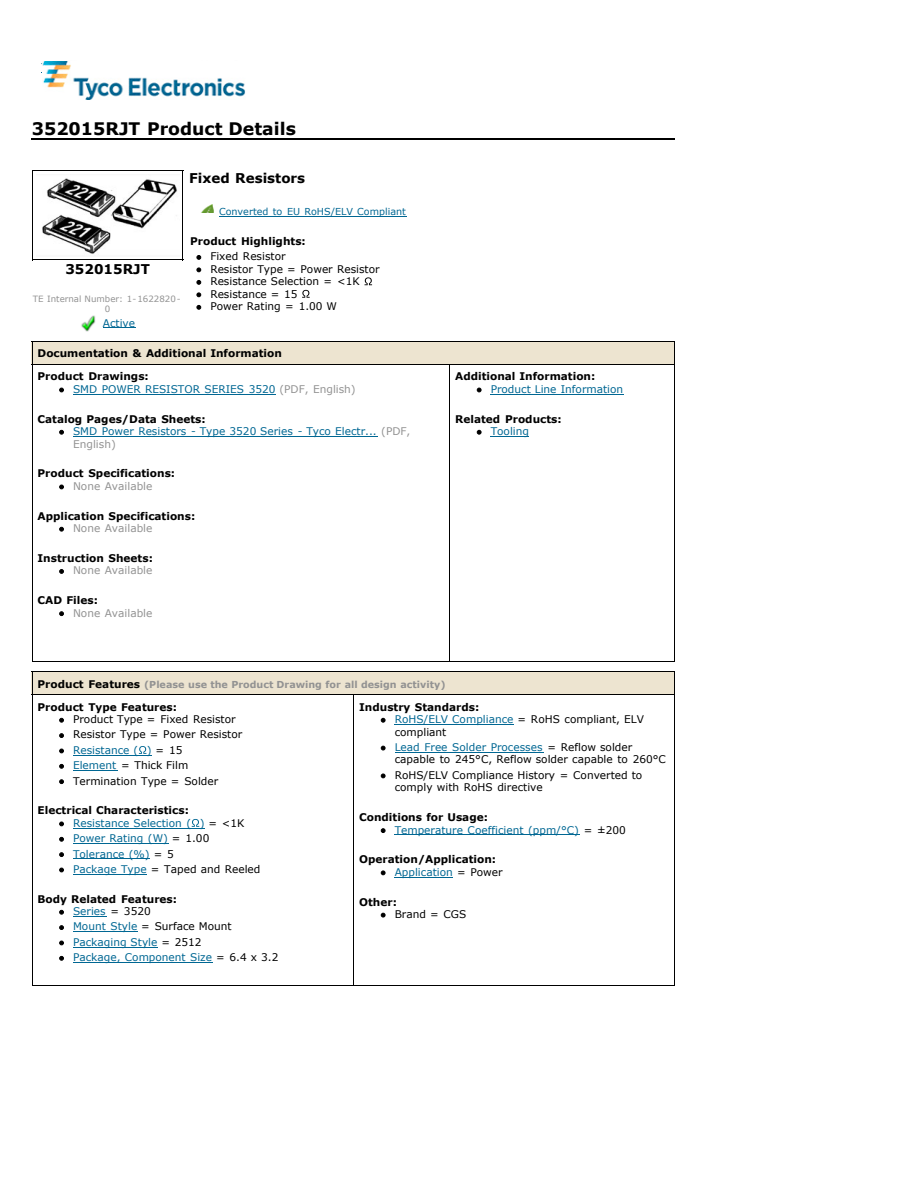
<style>
.page{position:relative;width:918px;height:1188px;background:#fff}
.page>*{position:absolute;margin:0;border:0;box-sizing:border-box;transform-origin:0 0}
.t1{font:700 17.25px "Verdana";color:#000}
.t2{font:700 13.5px "Verdana";color:#000}
.t3{font:10.5px/12.5px "Verdana";color:#000}
.t4{font:10.5px/15.3px "Verdana";color:#006793}
.t5{font:700 10.5px/12.5px "Verdana";color:#000}
.t6{font:10.5px "Verdana";color:#929292}
.t7{font:700 9.6px "Verdana";color:#929292}
.t8{font:9.6px "Verdana";color:#006793}
.t9{font:8.7px/10.5px "Verdana";color:#929292;text-align:center}
.s1{color:#929292}
.s2{font-weight:700;color:#000}
.s3{font-size:10.5px;color:#000}
.s4{color:#006793}
.s5{font-weight:400;color:#006793}
.s6{font-weight:400}
.s7{color:#000}
.s8{font-weight:700}
</style>
<div class="page">
<hr style="left:32px;top:138px;width:643px;height:2px;background:#000">
<hr style="left:32px;top:170px;width:151px;height:1px;background:#000">
<hr style="left:32px;top:259px;width:151px;height:1px;background:#000">
<hr style="left:32px;top:170px;width:1px;height:90px;background:#000">
<hr style="left:183px;top:170px;width:1px;height:90px;background:#000">
<div style="left:32px;top:341px;width:642px;height:23px;background:#ede4d0"></div>
<hr style="left:32px;top:341px;width:643px;height:1px;background:#000">
<svg style="left:32px;top:342px;width:1px;height:22px"></svg>
<svg style="left:674px;top:342px;width:1px;height:22px"></svg>
<hr style="left:32px;top:364px;width:418px;height:1px;background:#000">
<hr style="left:32px;top:661px;width:418px;height:1px;background:#000">
<hr style="left:32px;top:364px;width:1px;height:298px;background:#000">
<hr style="left:449px;top:364px;width:226px;height:1px;background:#000">
<hr style="left:449px;top:661px;width:226px;height:1px;background:#000">
<hr style="left:449px;top:364px;width:1px;height:298px;background:#000">
<hr style="left:674px;top:364px;width:1px;height:298px;background:#000">
<div style="left:32px;top:671px;width:642px;height:23px;background:#ede4d0"></div>
<hr style="left:32px;top:671px;width:643px;height:1px;background:#000">
<svg style="left:32px;top:672px;width:1px;height:22px"></svg>
<svg style="left:674px;top:672px;width:1px;height:22px"></svg>
<hr style="left:32px;top:694px;width:322px;height:1px;background:#000">
<hr style="left:32px;top:985px;width:322px;height:1px;background:#000">
<hr style="left:32px;top:694px;width:1px;height:292px;background:#000">
<hr style="left:353px;top:694px;width:322px;height:1px;background:#000">
<hr style="left:353px;top:985px;width:322px;height:1px;background:#000">
<hr style="left:353px;top:694px;width:1px;height:292px;background:#000">
<hr style="left:674px;top:694px;width:1px;height:292px;background:#000">
<img style="left:42px;top:178px;width:135px;height:76px">
<img style="left:81px;top:315px;width:15px;height:17px">
<hr style="left:103px;top:327px;width:32px;height:1px;background:#006793">
<img style="left:201px;top:204px;width:13px;height:9px">
<hr style="left:219px;top:216px;width:187px;height:1px;background:#006793">
<svg style="left:196px;top:255px;width:5px;height:5px"></svg>
<svg style="left:196px;top:267px;width:5px;height:5px"></svg>
<svg style="left:196px;top:280px;width:5px;height:5px"></svg>
<svg style="left:365px;top:277px;width:7px;height:8px"></svg>
<svg style="left:196px;top:292px;width:5px;height:5px"></svg>
<svg style="left:302px;top:290px;width:8px;height:8px"></svg>
<svg style="left:196px;top:305px;width:5px;height:5px"></svg>
<svg style="left:59px;top:388px;width:5px;height:4px"></svg>
<hr style="left:73px;top:394px;width:203px;height:1px;background:#006793">
<svg style="left:59px;top:430px;width:5px;height:5px"></svg>
<hr style="left:73px;top:436px;width:304px;height:1px;background:#006793">
<svg style="left:59px;top:485px;width:5px;height:4px"></svg>
<svg style="left:59px;top:527px;width:5px;height:5px"></svg>
<svg style="left:59px;top:569px;width:5px;height:5px"></svg>
<svg style="left:59px;top:611px;width:5px;height:5px"></svg>
<svg style="left:477px;top:388px;width:5px;height:4px"></svg>
<hr style="left:491px;top:394px;width:133px;height:1px;background:#006793">
<svg style="left:477px;top:430px;width:5px;height:5px"></svg>
<hr style="left:491px;top:436px;width:38px;height:1px;background:#006793">
<svg style="left:59px;top:718px;width:5px;height:5px"></svg>
<svg style="left:59px;top:733px;width:5px;height:5px"></svg>
<svg style="left:59px;top:749px;width:5px;height:4px"></svg>
<hr style="left:73px;top:755px;width:79px;height:1px;background:#006793">
<svg style="left:139px;top:746px;width:7px;height:8px"></svg>
<svg style="left:59px;top:764px;width:5px;height:5px"></svg>
<hr style="left:73px;top:770px;width:44px;height:1px;background:#006793">
<svg style="left:59px;top:779px;width:5px;height:5px"></svg>
<svg style="left:59px;top:822px;width:5px;height:4px"></svg>
<hr style="left:73px;top:828px;width:132px;height:1px;background:#006793">
<svg style="left:192px;top:819px;width:7px;height:8px"></svg>
<svg style="left:59px;top:837px;width:5px;height:5px"></svg>
<hr style="left:73px;top:843px;width:95px;height:1px;background:#006793">
<svg style="left:59px;top:852px;width:5px;height:5px"></svg>
<hr style="left:73px;top:858px;width:77px;height:1px;background:#006793">
<svg style="left:59px;top:868px;width:5px;height:4px"></svg>
<hr style="left:73px;top:874px;width:74px;height:1px;background:#006793">
<svg style="left:59px;top:910px;width:5px;height:5px"></svg>
<hr style="left:73px;top:916px;width:34px;height:1px;background:#006793">
<svg style="left:59px;top:925px;width:5px;height:5px"></svg>
<hr style="left:73px;top:931px;width:64px;height:1px;background:#006793">
<svg style="left:59px;top:941px;width:5px;height:4px"></svg>
<hr style="left:73px;top:947px;width:85px;height:1px;background:#006793">
<svg style="left:59px;top:956px;width:5px;height:5px"></svg>
<hr style="left:73px;top:962px;width:139px;height:1px;background:#006793">
<svg style="left:381px;top:718px;width:5px;height:5px"></svg>
<hr style="left:395px;top:724px;width:119px;height:1px;background:#006793">
<svg style="left:381px;top:746px;width:5px;height:4px"></svg>
<hr style="left:395px;top:752px;width:148px;height:1px;background:#006793">
<svg style="left:381px;top:774px;width:5px;height:4px"></svg>
<svg style="left:381px;top:828px;width:5px;height:5px"></svg>
<hr style="left:395px;top:834px;width:185px;height:1px;background:#006793">
<svg style="left:381px;top:870px;width:5px;height:5px"></svg>
<hr style="left:395px;top:877px;width:58px;height:1px;background:#006793">
<svg style="left:381px;top:913px;width:5px;height:5px"></svg>
<hr style="left:41px;top:72px;width:87px;height:1px;background:#006793">
<img style="left:42px;top:61px;width:203px;height:39px">
<h1 class="t1" style="left:32px;top:117px;width:266px">352015RJT Product Details</h1>
<p class="t2" style="left:189px;top:170px;width:118px">Fixed Resistors</p>
<p class="t8" style="left:219px;top:205px;width:188px">Converted to EU RoHS/ELV Compliant</p>
<p class="t5" style="left:190px;top:235px;width:117px">Product Highlights:</p>
<p class="t3" style="left:210px;top:250px;width:171px">Fixed Resistor<br>Resistor Type = Power Resistor<br>Resistance Selection = &lt;1K<br>Resistance = 15<br>Power Rating = 1.00 W</p>
<p class="t5" style="left:38px;top:342px;width:246px;line-height:23.1px">Documentation &amp; Additional Information<br>Product Drawings:</p>
<p class="t4" style="left:73px;top:381px;width:284px">SMD POWER RESISTOR SERIES 3520 <span class="s1">(PDF, English)</span></p>
<p class="t4" style="left:73px;top:412px;width:339px;line-height:12.5px;text-indent:-36px"><span class="s2">Catalog Pages/Data Sheets:<br></span>SMD Power Resistors - Type 3520 Series - Tyco Electr... <span class="s1">(PDF,<br>English)</span></p>
<p class="t5" style="left:38px;top:467px;width:139px">Product Specifications:</p>
<p class="t6" style="left:73px;top:479px;width:81px">None Available</p>
<p class="t5" style="left:38px;top:509px;width:159px">Application Specifications:</p>
<p class="t6" style="left:73px;top:522px;width:81px">None Available</p>
<p class="t5" style="left:38px;top:551px;width:117px">Instruction Sheets:</p>
<p class="t6" style="left:73px;top:564px;width:81px">None Available</p>
<p class="t5" style="left:38px;top:594px;width:62px">CAD Files:</p>
<p class="t6" style="left:73px;top:606px;width:81px">None Available</p>
<p class="t2" style="left:65px;top:260px;width:86px">352015RJT</p>
<p class="t9" style="left:33px;top:293px;width:149px">TE Internal Number: 1-1622820-<br>0</p>
<p class="t4" style="left:103px;top:315px;width:34px">Active</p>
<p class="t5" style="left:455px;top:370px;width:142px">Additional Information:</p>
<p class="t4" style="left:491px;top:381px;width:134px">Product Line Information</p>
<p class="t5" style="left:455px;top:412px;width:108px">Related Products:</p>
<p class="t4" style="left:491px;top:423px;width:40px">Tooling</p>
<p class="t7" style="left:38px;top:678px;width:410px"><span class="s3">Product Features</span> (Please use the Product Drawing for all design activity)</p>
<p class="t5" style="left:38px;top:700px;width:141px">Product Type Features:</p>
<p class="t3" style="left:73px;top:711px;width:171px;line-height:15.3px">Product Type = Fixed Resistor<br>Resistor Type = Power Resistor<br><span class="s4">Resistance ( )</span> = 15<br><span class="s4">Element</span> = Thick Film<br>Termination Type = Solder</p>
<p class="t5" style="left:73px;top:804px;width:173px;text-indent:-36px">Electrical Characteristics:<br><span class="s5">Resistance Selection ( )</span> <span class="s6">= &lt;1K</span></p>
<p class="t4" style="left:73px;top:830px;width:189px">Power Rating (W) <span class="s7">= 1.00<br></span>Tolerance (%) <span class="s7">= 5<br></span>Package Type <span class="s7">= Taped and Reeled</span></p>
<p class="t5" style="left:73px;top:892px;width:106px;text-indent:-35px">Body Related Features:<br><span class="s5">Series</span> <span class="s6">= 3520</span></p>
<p class="t4" style="left:73px;top:919px;width:207px">Mount Style <span class="s7">= Surface Mount<br></span>Packaging Style <span class="s7">= 2512<br></span>Package, Component Size <span class="s7">= 6.4 x 3.2</span></p>
<p class="t3" style="left:395px;top:700px;width:251px;text-indent:-36px"><span class="s8">Industry Standards:<br></span><span class="s4">RoHS/ELV Compliance</span> = RoHS compliant, ELV compliant</p>
<p class="t3" style="left:395px;top:741px;width:273px"><span class="s4">Lead Free Solder Processes</span> = Reflow solder capable to 245°C, Reflow solder capable to 260°C</p>
<p class="t3" style="left:395px;top:768px;width:249px">RoHS/ELV Compliance History = Converted to comply with RoHS directive</p>
<p class="t4" style="left:395px;top:811px;width:233px;line-height:12.5px;text-indent:-35px"><span class="s2">Conditions for Usage:<br></span>Temperature Coefficient (ppm/°C) <span class="s7">= ±200</span></p>
<p class="t5" style="left:395px;top:853px;width:110px;text-indent:-36px">Operation/Application:<br><span class="s5">Application</span> <span class="s6">= Power</span></p>
<p class="t5" style="left:359px;top:895px;width:39px">Other:</p>
<p class="t3" style="left:395px;top:908px;width:73px">Brand = CGS</p>
</div>
